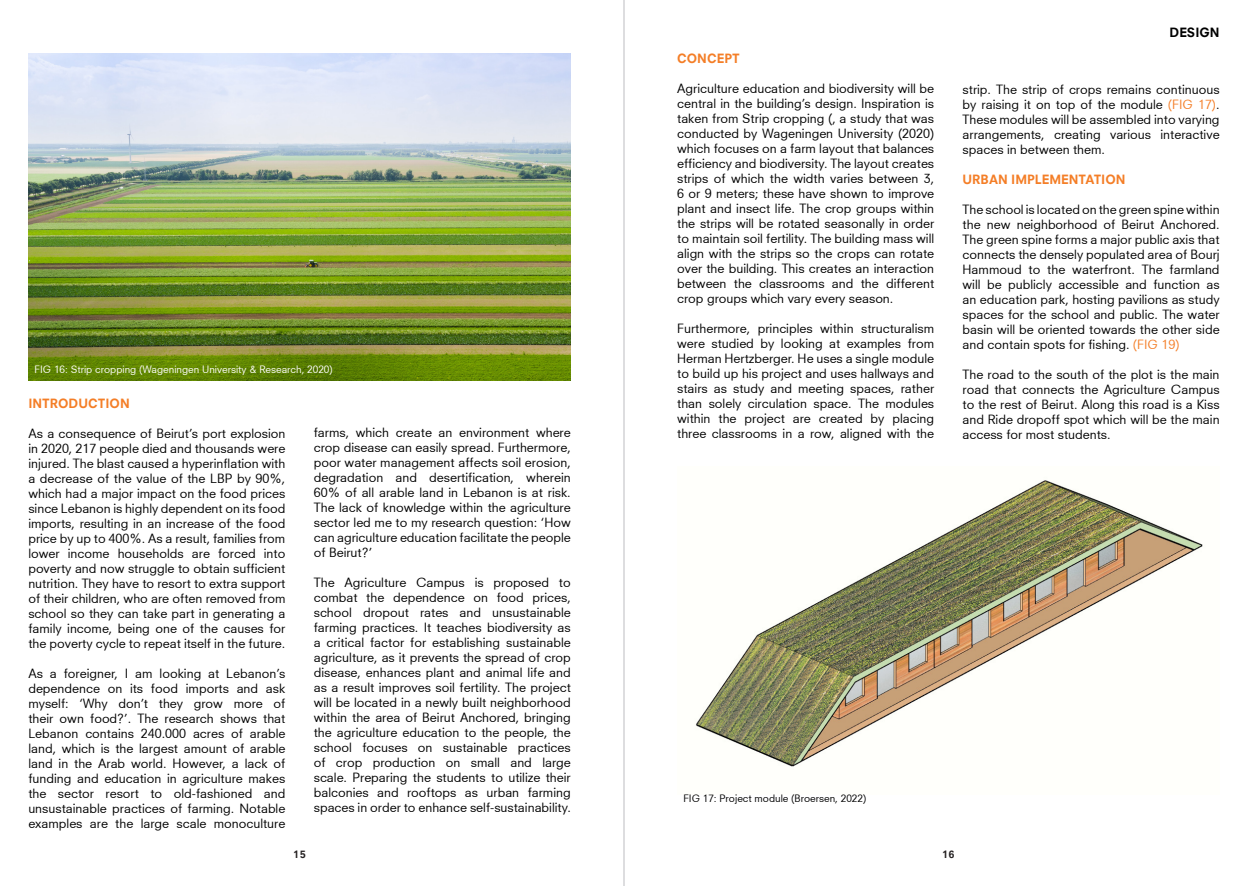
<style>
.page{position:relative;width:1248px;height:886px;background:#fff}
.page>*{position:absolute;margin:0;border:0;box-sizing:border-box;transform-origin:0 0}
.text__Neuzeits__10pt{font:12.5px/15px "Neuzeit S";color:#000;text-align:justify}
.text__Neuzeits__10pt-2{font:12.5px "Neuzeit S Heavy";color:#f47e27}
.text__NeuzeitsHeavy{font:12.5px "Neuzeit S Heavy";color:#000}
.subtitle__Neuzeits{font:10px "Neuzeit S";color:#fff}
.subtitle__Neuzeits-2{font:10px "Neuzeit S";color:#000}
.t1{font:10px "Neuzeit S Heavy";color:#231f20}
.s1{color:#f47e27}
</style>
<div class="page">
<hr style="left:623px;top:0;width:1px;height:886px;background:#bcbdc0">
<img style="left:28px;top:53px;width:542px;height:328px">
<img style="left:696px;top:480px;width:507px;height:287px">
<p class="subtitle__Neuzeits" style="left:35px;top:363px;width:300px">FIG 16: Strip cropping (Wageningen University &amp; Research, 2020)</p>
<p class="text__Neuzeits__10pt-2" style="left:28px;top:396px;width:103px">INTRODUCTION</p>
<p class="text__Neuzeits__10pt" style="left:28px;top:426px;width:258px">As a consequence of Beirut’s port explosion in 2020, 217 people died and thousands were injured. The blast caused a hyperinflation with a decrease of the value of the LBP by 90%, which had a major impact on the food prices since Lebanon is highly dependent on its food imports, resulting in an increase of the food price by up to 400%. As a result, families from lower income households are forced into poverty and now struggle to obtain sufficient nutrition. They have to resort to extra support of their children, who are often removed from school so they can take part in generating a family income, being one of the causes for the poverty cycle to repeat itself in the future.</p>
<p class="text__Neuzeits__10pt" style="left:28px;top:666px;width:258px">As a foreigner, I am looking at Lebanon’s dependence on its food imports and ask myself: ‘Why don’t they grow more of their own food?’. The research shows that Lebanon contains 240.000 acres of arable land, which is the largest amount of arable land in the Arab world. However, a lack of funding and education in agriculture makes the sector resort to old-fashioned and unsustainable practices of farming. Notable examples are the large scale monoculture</p>
<p class="text__Neuzeits__10pt" style="left:314px;top:425px;width:258px">farms, which create an environment where crop disease can easily spread. Furthermore, poor water management affects soil erosion, degradation and desertification, wherein 60% of all arable land in Lebanon is at risk.<br>The lack of knowledge within the agriculture sector led me to my research question: ‘How can agriculture education facilitate the people of Beirut?’</p>
<p class="text__Neuzeits__10pt" style="left:314px;top:575px;width:258px">The Agriculture Campus is proposed to combat the dependence on food prices, school dropout rates and unsustainable farming practices. It teaches biodiversity as a critical factor for establishing sustainable agriculture, as it prevents the spread of crop disease, enhances plant and animal life and as a result improves soil fertility. The project will be located in a newly built neighborhood within the area of Beirut Anchored, bringing the agriculture education to the people, the school focuses on sustainable practices of crop production on small and large scale. Preparing the students to utilize their balconies and rooftops as urban farming spaces in order to enhance self-sustainability.</p>
<p class="text__Neuzeits__10pt-2" style="left:677px;top:50px;width:64px">CONCEPT</p>
<p class="text__Neuzeits__10pt" style="left:677px;top:80px;width:258px">Agriculture education and biodiversity will be central in the building’s design. Inspiration is taken from Strip cropping (, a study that was conducted by Wageningen University (2020) which focuses on a farm layout that balances efficiency and biodiversity. The layout creates strips of which the width varies between 3, 6 or 9 meters; these have shown to improve plant and insect life. The crop groups within the strips will be rotated seasonally in order to maintain soil fertility. The building mass will align with the strips so the crops can rotate over the building. This creates an interaction between the classrooms and the different crop groups which vary every season.</p>
<p class="text__Neuzeits__10pt" style="left:677px;top:320px;width:258px">Furthermore, principles within structuralism were studied by looking at examples from Herman Hertzberger. He uses a single module to build up his project and uses hallways and stairs as study and meeting spaces, rather than solely circulation space. The modules within the project are created by placing three classrooms in a row, aligned with the</p>
<p class="subtitle__Neuzeits-2" style="left:683px;top:792px;width:184px">FIG 17: Project module (Broersen, 2022)</p>
<p class="t1" style="left:293px;top:848px;width:14px">15</p>
<p class="t1" style="left:942px;top:848px;width:14px">16</p>
<p class="text__NeuzeitsHeavy" style="left:1169px;top:24px;width:51px">DESIGN</p>
<p class="text__Neuzeits__10pt" style="left:962px;top:82px;width:258px">strip. The strip of crops remains continuous by raising it on top of the module <span class="s1">(FIG 17)</span>.<br>These modules will be assembled into varying arrangements, creating various interactive spaces in between them.</p>
<p class="text__Neuzeits__10pt-2" style="left:962px;top:171px;width:164px">URBAN IMPLEMENTATION</p>
<p class="text__Neuzeits__10pt" style="left:962px;top:202px;width:258px">The school is located on the green spine within the new neighborhood of Beirut Anchored.<br>The green spine forms a major public axis that connects the densely populated area of Bourj Hammoud to the waterfront. The farmland will be publicly accessible and function as an education park, hosting pavilions as study spaces for the school and public. The water basin will be oriented towards the other side and contain spots for fishing. <span class="s1">(FIG 19)</span></p>
<p class="text__Neuzeits__10pt" style="left:962px;top:367px;width:258px">The road to the south of the plot is the main road that connects the Agriculture Campus to the rest of Beirut. Along this road is a Kiss and Ride dropoff spot which will be the main access for most students.</p>
</div>
